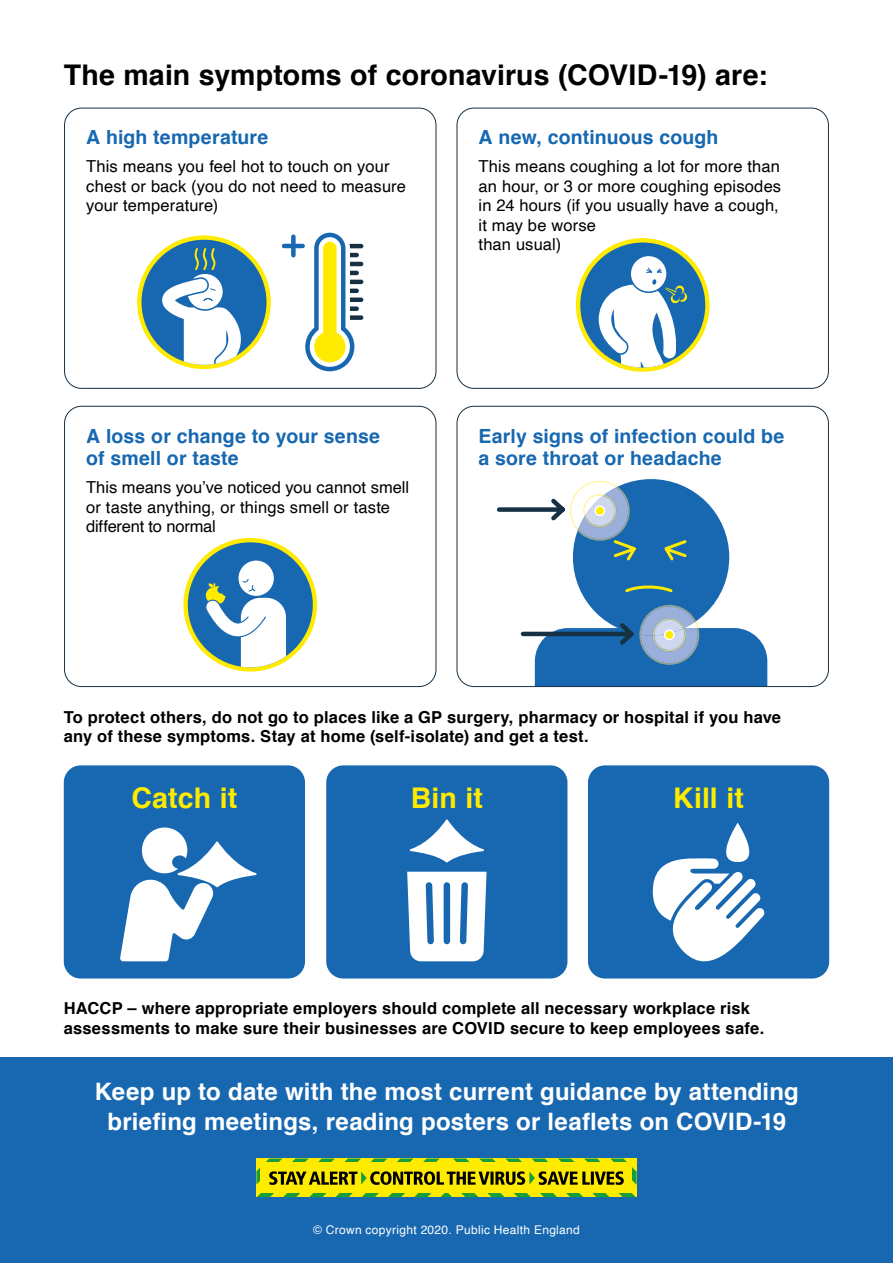
<style>
.page{position:relative;width:893px;height:1263px;background:#fff}
.page>*{position:absolute;margin:0;border:0;box-sizing:border-box;transform-origin:0 0}
.t1{font:700 28.5px "Helvetica";letter-spacing:.005em;color:#000}
.t2{font:700 28.5px "Helvetica";letter-spacing:.005em;color:#feeb00}
.t3{font:700 24px/30px "Helvetica";letter-spacing:.01em;color:#fff;text-align:center}
.t4{font:700 19.5px/22.5px "Helvetica";letter-spacing:.01em;color:#1768b1}
.t5{font:16.5px/19.5px "Helvetica";letter-spacing:.01em;color:#000}
.t6{font:700 16.5px/19.5px "Helvetica";letter-spacing:.015em;color:#000}
.t7{font:12px "Helvetica";letter-spacing:.025em;color:#fff}
</style>
<div class="page">
<div style="left:573px;top:479px;width:156px;height:156px;background:#1768b1;border-radius:50%"></div>
<svg style="left:520px;top:605px;width:247px;height:80px"></svg>
<div style="left:665px;top:630px;width:9px;height:9px;background:#feeb00;border-radius:50%"></div>
<div style="left:664px;top:629px;width:11px;height:11px;border:2px solid #fff;border-radius:50%"></div>
<svg style="left:497px;top:481px;width:192px;height:114px"></svg>
<div style="left:595px;top:506px;width:9px;height:9px;background:#feeb00;border-radius:50%"></div>
<div style="left:594px;top:505px;width:11px;height:11px;border:2px solid #fff;border-radius:50%"></div>
<div style="left:0;top:1057px;width:893px;height:206px;background:#1768b1"></div>
<div style="left:457px;top:108px;width:372px;height:281px;border:1px solid #173144;border-radius:17px"></div>
<div style="left:64px;top:108px;width:372px;height:281px;border:1px solid #173144;border-radius:17px"></div>
<div style="left:64px;top:765px;width:241px;height:213px;background:#1768b1;border-radius:17px"></div>
<div style="left:326px;top:765px;width:241px;height:213px;background:#1768b1;border-radius:17px"></div>
<div style="left:588px;top:765px;width:241px;height:213px;background:#1768b1;border-radius:17px"></div>
<svg style="left:120px;top:827px;width:137px;height:134px"></svg>
<svg style="left:407px;top:872px;width:80px;height:89px"></svg>
<svg style="left:409px;top:819px;width:75px;height:43px"></svg>
<svg style="left:653px;top:823px;width:115px;height:156px"></svg>
<div style="left:64px;top:406px;width:372px;height:281px;border:1px solid #173144;border-radius:17px"></div>
<div style="left:457px;top:406px;width:372px;height:281px;border:1px solid #173144;border-radius:17px"></div>
<svg style="left:256px;top:1158px;width:381px;height:39px"></svg>
<svg style="left:304px;top:233px;width:59px;height:138px"></svg>
<hr style="left:284px;top:244px;width:19px;height:4px;background:#1768b1">
<div style="left:291px;top:237px;width:5px;height:18px;background:#1768b1"></div>
<svg style="left:137px;top:235px;width:134px;height:134px;fill:#feeb00"></svg>
<div style="left:142px;top:240px;width:124px;height:125px;background:#1768b1;border-radius:50%"></div>
<svg style="left:162px;top:248px;width:79px;height:117px"></svg>
<svg style="left:576px;top:238px;width:133px;height:134px"></svg>
<div style="left:580px;top:243px;width:125px;height:124px;background:#1768b1;border-radius:50%"></div>
<svg style="left:599px;top:256px;width:89px;height:112px"></svg>
<svg style="left:183px;top:538px;width:134px;height:133px"></svg>
<div style="left:188px;top:542px;width:125px;height:125px;background:#1768b1;border-radius:50%"></div>
<div style="left:239px;top:561px;width:35px;height:35px;background:#fff;border-radius:50%"></div>
<svg style="left:201px;top:578px;width:85px;height:89px"></svg>
<h1 class="t1" style="left:64px;top:52px;width:705px">The main symptoms of coronavirus (COVID-19) are:</h1>
<p class="t4" style="left:86px;top:126px;width:184px">A high temperature</p>
<p class="t5" style="left:86px;top:157px;width:321px">This means you feel hot to touch on your chest or back (you do not need to measure your temperature)</p>
<p class="t4" style="left:86px;top:425px;width:295px">A loss or change to your sense of smell or taste</p>
<p class="t5" style="left:86px;top:478px;width:324px">This means you’ve noticed you cannot smell or taste anything, or things smell or taste different to normal</p>
<p class="t4" style="left:479px;top:126px;width:241px">A new, continuous cough</p>
<p class="t5" style="left:479px;top:157px;width:304px">This means coughing a lot for more than an hour, or 3 or more coughing episodes in 24 hours (if you usually have a cough, it may be worse<br>than usual)</p>
<p class="t4" style="left:479px;top:425px;width:307px">Early signs of infection could be a sore throat or headache</p>
<p class="t6" style="left:64px;top:707px;width:719px">To protect others, do not go to places like a GP surgery, pharmacy or hospital if you have any of these symptoms. Stay at home (self-isolate) and get a test.</p>
<h1 class="t2" style="left:132px;top:775px;width:107px">Catch it</h1>
<h1 class="t2" style="left:411px;top:775px;width:74px">Bin it</h1>
<h1 class="t2" style="left:673px;top:775px;width:72px">Kill it</h1>
<p class="t6" style="left:64px;top:999px;width:702px">HACCP – where appropriate employers should complete all necessary workplace risk assessments to make sure their businesses are COVID secure to keep employees safe.</p>
<h2 class="t3" style="left:95px;top:1077px;width:705px">Keep up to date with the most current guidance by attending briefing meetings, reading posters or leaflets on COVID-19</h2>
<p class="t7" style="left:313px;top:1221px;width:268px">© Crown copyright 2020. Public Health England</p>
</div>
